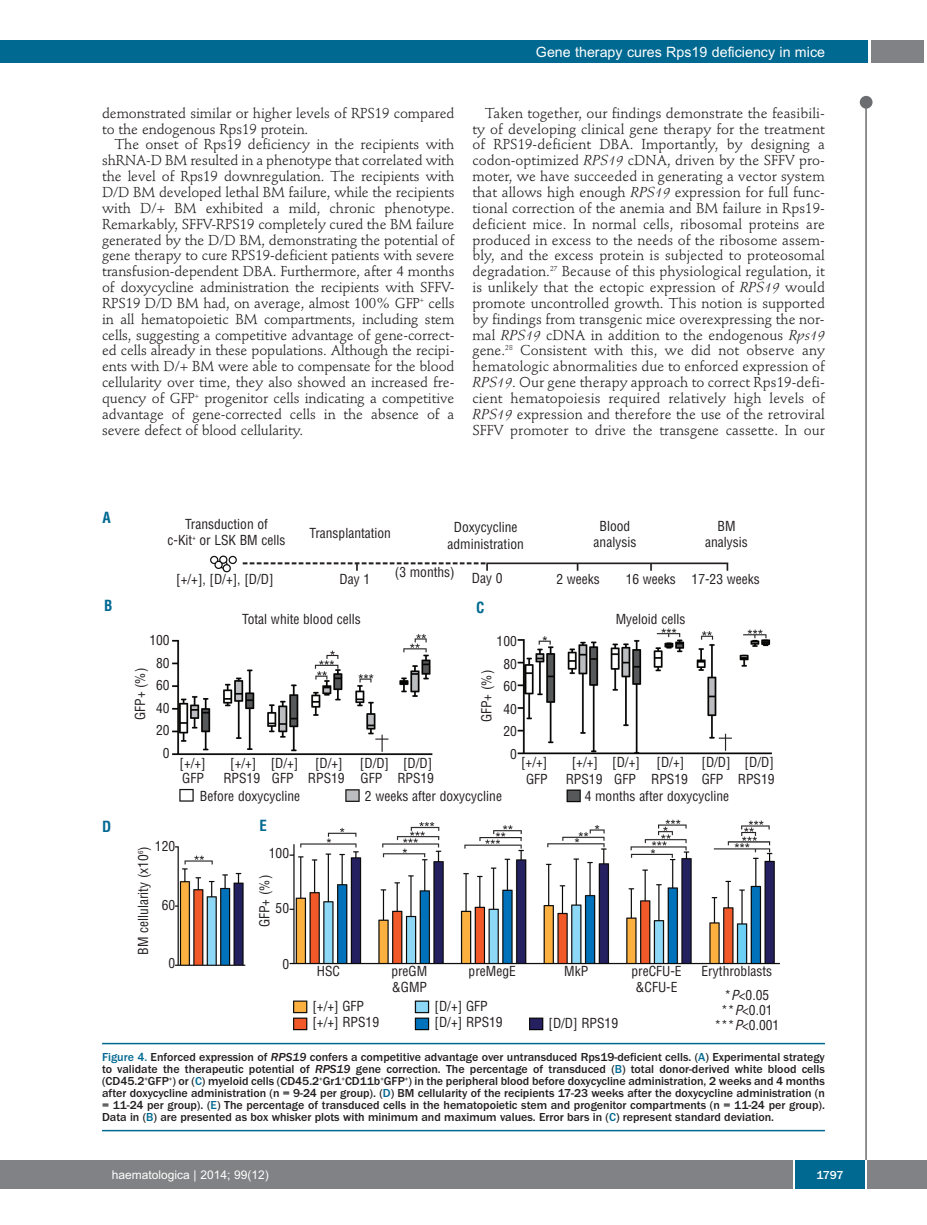
<style>
.page{position:relative;width:927px;height:1225px;background:#fff}
.page>*{position:absolute;margin:0;border:0;box-sizing:border-box;transform-origin:0 0}
.t1{font:700 condensed 15px "Helvetica";color:#006991}
.t2{font:14.25px/15.9px "Stempel Schneidler";letter-spacing:-.005em;color:#231f20;text-align:justify}
.t3{font:14.25px "Arial";color:#fff}
.t4{font:condensed 13.5px/22.5px "Helvetica";color:#231f20;text-align:center}
.t5{font:500 12px/12px "Franklin Gothic";color:#231f20;text-align:justify}
.t6{font:12px "Arial";color:#fff}
.t7{font:500 12px "Franklin Gothic";color:#fff}
.s1{font-style:italic}
.s2{color:#006991}
</style>
<div class="page">
<div style="left:860px;top:96px;width:12px;height:13px;background:#6c6d70;border-radius:50%"></div>
<hr style="left:865px;top:98px;width:2px;height:1062px;background:#6c6d70">
<div style="left:871px;top:40px;width:52px;height:22px;background:#808285"></div>
<div style="left:18px;top:40px;width:849px;height:22px;background:#006991"></div>
<div style="left:17px;top:1160px;width:910px;height:28px;background:#808285"></div>
<div style="left:795px;top:1160px;width:70px;height:28px;background:#006991"></div>
<hr style="left:793px;top:1160px;width:2px;height:28px;background:#fff">
<hr style="left:865px;top:1160px;width:2px;height:28px;background:#fff">
<div style="left:0;top:40px;width:19px;height:22px;background:#006991"></div>
<div style="left:0;top:1160px;width:18px;height:28px;background:#808285"></div>
<img style="left:172px;top:555px;width:608px;height:476px">
<hr style="left:102px;top:1042px;width:723px;height:2px;background:#006991">
<hr style="left:102px;top:1129px;width:723px;height:2px;background:#006991">
<p class="t3" style="left:536px;top:44px;width:291px">Gene therapy cures Rps19 deficiency in mice</p>
<p class="t2" style="left:102px;top:106px;width:354px">demonstrated similar or higher levels of RPS19 compared to the endogenous Rps19 protein.</p>
<p class="t2" style="left:102px;top:138px;width:354px;text-indent:13px">The onset of Rps19 deficiency in the recipients with shRNA-D BM resulted in a phenotype that correlated with the level of Rps19 downregulation. The recipients with D/D BM developed lethal BM failure, while the recipients with D/+ BM exhibited a mild, chronic phenotype.<br>Remarkably, SFFV-RPS19 completely cured the BM failure generated by the D/D BM, demonstrating the potential of gene therapy to cure RPS19-deficient patients with severe transfusion-dependent DBA. Furthermore, after 4 months of doxycycline administration the recipients with SFFV-RPS19 D/D BM had, on average, almost 100% GFP<sup>+</sup> cells in all hematopoietic BM compartments, including stem cells, suggesting a competitive advantage of gene-correct&shy;ed cells already in these populations. Although the recipi&shy;ents with D/+ BM were able to compensate for the blood cellularity over time, they also showed an increased fre&shy;quency of GFP<sup>+</sup> progenitor cells indicating a competitive advantage of gene-corrected cells in the absence of a severe defect of blood cellularity.</p>
<p class="t2" style="left:472px;top:106px;width:354px;text-indent:13px">Taken together, our findings demonstrate the feasibili&shy;ty of developing clinical gene therapy for the treatment of RPS19-deficient DBA. Importantly, by designing a codon-optimized <span class="s1">RPS19</span> cDNA, driven by the SFFV pro&shy;moter, we have succeeded in generating a vector system that allows high enough <span class="s1">RPS19</span> expression for full func&shy;tional correction of the anemia and BM failure in Rps19- deficient mice. In normal cells, ribosomal proteins are produced in excess to the needs of the ribosome assem&shy;bly, and the excess protein is subjected to proteosomal degradation.<sup>27</sup> Because of this physiological regulation, it is unlikely that the ectopic expression of <span class="s1">RPS19</span> would promote uncontrolled growth. This notion is supported by findings from transgenic mice overexpressing the nor&shy;mal <span class="s1">RPS19</span> cDNA in addition to the endogenous <span class="s1">Rps19 </span>gene.<sup>28</sup> Consistent with this, we did not observe any hematologic abnormalities due to enforced expression of <span class="s1">RPS19</span>. Our gene therapy approach to correct Rps19-defi&shy;cient hematopoiesis required relatively high levels of <span class="s1">RPS19</span> expression and therefore the use of the retroviral SFFV promoter to drive the transgene cassette. In our</p>
<p class="t1" style="left:103px;top:509px;width:10px">A</p>
<p class="t4" style="left:168px;top:516px;width:119px;line-height:16.2px">Transduction of<br>c-Kit<sup>+</sup> or LSK BM cells</p>
<p class="t4" style="left:310px;top:521px;width:83px">Transplantation</p>
<p class="t4" style="left:447px;top:520px;width:78px;line-height:16.2px">Doxycycline administration</p>
<p class="t4" style="left:594px;top:518px;width:44px;line-height:16.2px">Blood analysis</p>
<p class="t4" style="left:705px;top:518px;width:44px;line-height:16.2px">BM analysis</p>
<p class="t4" style="left:395px;top:561px;width:61px">(3 months)</p>
<p class="t4" style="left:472px;top:567px;width:32px">Day 0</p>
<p class="t4" style="left:556px;top:568px;width:45px">2 weeks</p>
<p class="t4" style="left:626px;top:568px;width:136px">16 weeks 17-23 weeks</p>
<p class="t4" style="left:616px;top:607px;width:71px">Myeloid cells</p>
<p class="t4" style="left:497px;top:630px;width:22px;text-align:right">100<br>80<br>60<br>40<br>20<br>0</p>
<p class="t4" style="left:340px;top:568px;width:32px">Day 1</p>
<p class="t4" style="left:176px;top:568px;width:99px">[+/+], [D/+], [D/D]</p>
<p class="t1" style="left:104px;top:597px;width:10px">B</p>
<p class="t1" style="left:476px;top:599px;width:10px">C</p>
<p class="t4" style="left:242px;top:608px;width:120px">Total white blood cells</p>
<p class="t4" style="left:149px;top:629px;width:22px;text-align:right">100<br>80<br>60<br>40<br>20<br>0</p>
<p class="t4" style="left:129px;top:720px;width:54px;rotate:-90deg">GFP+ (%)</p>
<p class="t4" style="left:475px;top:722px;width:54px;rotate:-90deg">GFP+ (%)</p>
<p class="t4" style="left:521px;top:751px;width:28px">[+/+]</p>
<p class="t4" style="left:572px;top:751px;width:114px">[+/+] [D/+] [D/+]</p>
<p class="t4" style="left:701px;top:751px;width:74px">[D/D] [D/D]</p>
<p class="t4" style="left:180px;top:751px;width:28px">[+/+]</p>
<p class="t4" style="left:230px;top:751px;width:114px">[+/+] [D/+] [D/+]</p>
<p class="t4" style="left:360px;top:751px;width:74px">[D/D] [D/D]</p>
<p class="t4" style="left:182px;top:767px;width:23px">GFP</p>
<p class="t4" style="left:223px;top:767px;width:212px">RPS19 GFP RPS19 GFP RPS19</p>
<p class="t4" style="left:526px;top:768px;width:23px">GFP</p>
<p class="t4" style="left:566px;top:768px;width:210px">RPS19 GFP RPS19 GFP RPS19</p>
<p class="t4" style="left:200px;top:785px;width:102px">Before doxycycline</p>
<p class="t4" style="left:365px;top:785px;width:139px">2 weeks after doxycycline</p>
<p class="t4" style="left:585px;top:785px;width:146px">4 months after doxycycline</p>
<p class="t1" style="left:102px;top:818px;width:11px">D</p>
<p class="t1" style="left:259px;top:817px;width:9px">E</p>
<p class="t4" style="left:155px;top:835px;width:22px">120</p>
<p class="t4" style="left:132px;top:954px;width:110px;rotate:-90deg">BM cellularity (x10<sup>6</sup>)</p>
<p class="t4" style="left:162px;top:894px;width:15px">60</p>
<p class="t4" style="left:269px;top:841px;width:22px">100</p>
<p class="t4" style="left:254px;top:927px;width:54px;rotate:-90deg">GFP+ (%)</p>
<p class="t4" style="left:276px;top:897px;width:15px">50</p>
<p class="t4" style="left:168px;top:952px;width:8px">0</p>
<p class="t4" style="left:282px;top:952px;width:8px">0</p>
<p class="t4" style="left:317px;top:960px;width:25px">HSC</p>
<p class="t4" style="left:391px;top:960px;width:37px">preGM</p>
<p class="t4" style="left:469px;top:960px;width:49px">preMegE</p>
<p class="t4" style="left:564px;top:960px;width:25px">MkP</p>
<p class="t4" style="left:631px;top:960px;width:52px">preCFU-E</p>
<p class="t4" style="left:701px;top:960px;width:72px">Erythroblasts</p>
<p class="t4" style="left:392px;top:976px;width:37px">&amp;GMP</p>
<p class="t4" style="left:636px;top:976px;width:43px">&amp;CFU-E</p>
<p class="t4" style="left:714px;top:987px;width:66px;line-height:15px">*<span class="s1">P</span>&lt;0.05 **<span class="s1">P</span>&lt;0.01 ***<span class="s1">P</span>&lt;0.001</p>
<p class="t4" style="left:312px;top:998px;width:68px;line-height:16.2px;text-align:left">[+/+] GFP [+/+] RPS19</p>
<p class="t4" style="left:435px;top:998px;width:70px;line-height:16.2px;text-align:left">[D/+] GFP [D/+] RPS19</p>
<p class="t4" style="left:548px;top:1012px;width:71px">[D/D] RPS19</p>
<p class="t5" style="left:102px;top:1051px;width:724px"><span class="s2">Figure 4.</span> Enforced expression of <span class="s1">RPS19</span> confers a competitive advantage over untransduced Rps19-deficient cells. (<span class="s2">A</span>) Experimental strategy to validate the therapeutic potential of <span class="s1">RPS19</span> gene correction. The percentage of transduced (<span class="s2">B</span>) total donor-derived white blood cells (CD45.2<sup>+</sup>GFP<sup>+</sup>) or (<span class="s2">C</span>) myeloid cells (CD45.2<sup>+</sup>Gr1<sup>+</sup>CD11b<sup>+</sup>GFP<sup>+</sup>) in the peripheral blood before doxycycline administration, 2 weeks and 4 months after doxycycline administration (n = 9-24 per group). (<span class="s2">D</span>) BM cellularity of the recipients 17-23 weeks after the doxycycline administration (n = 11-24 per group). (<span class="s2">E</span>) The percentage of transduced cells in the hematopoietic stem and progenitor compartments (n = 11-24 per group).<br>Data in (<span class="s2">B</span>) are presented as box whisker plots with minimum and maximum values. Error bars in (<span class="s2">C</span>) represent standard deviation.</p>
<p class="t6" style="left:112px;top:1167px;width:158px">haematologica | 2014; 99(12)</p>
<p class="t7" style="left:816px;top:1167px;width:29px">1797</p>
</div>
